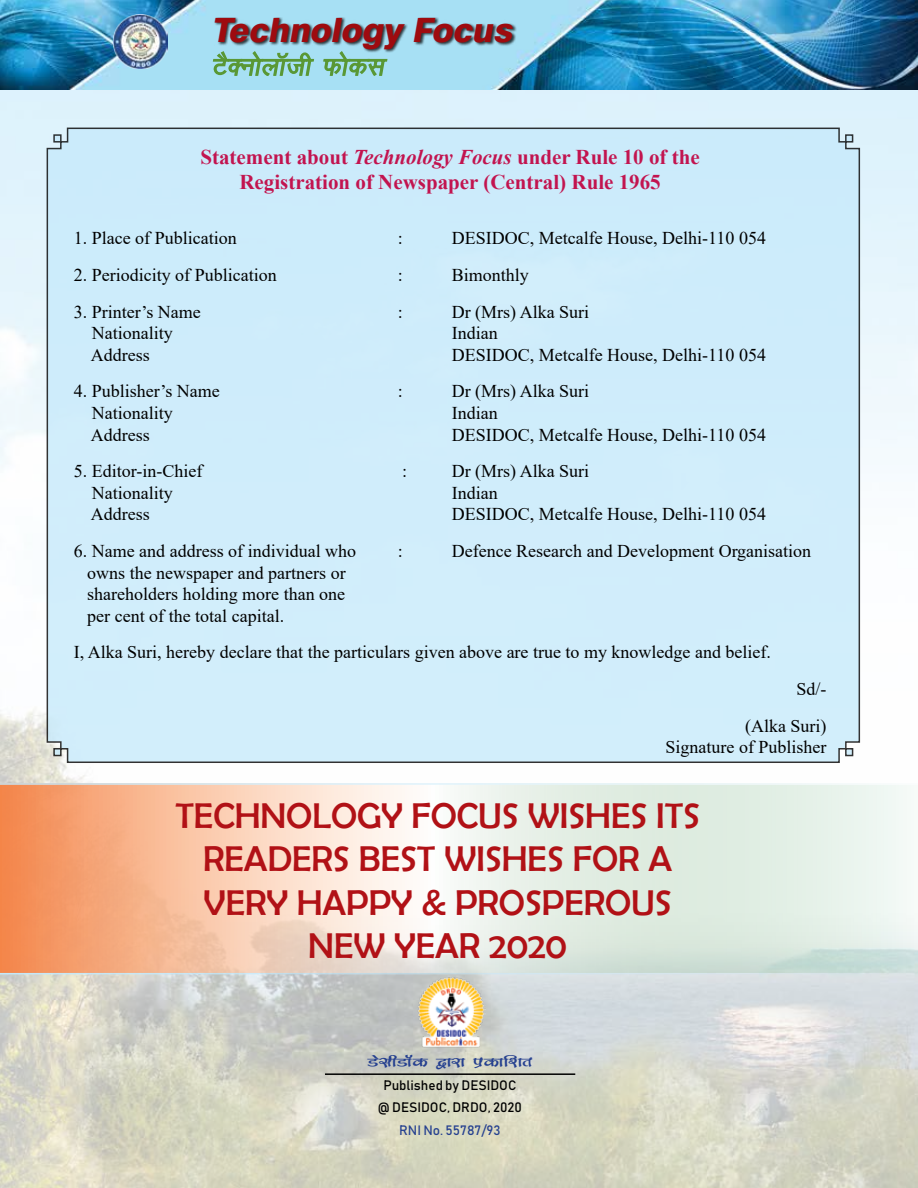
<style>
.page{position:relative;width:918px;height:1188px;background:#fff}
.page>*{position:absolute;margin:0;border:0;box-sizing:border-box;transform-origin:0 0}
.t1{font:36px/43.2px "Berlin Sans FB";color:#b11116;text-align:center}
.t2{font:italic 800 33.6px "Swiss 721 BT";color:#9e0b0f}
.t3{font:700 21px/25.2px "Times New Roman";color:#c2144f;text-align:center}
.t4{font:18px/21.6px "Times New Roman";color:#000;text-align:justify}
.t5{font:700 15px "Kruti Dev 170";color:#25408f}
.t6{font:13.5px/22.8px "Bahnschrift";color:#000;text-align:center}
.t7{font:13.5px "Bahnschrift";color:#25408f}
.s1{font-style:italic}
</style>
<div class="page">
<img style="left:0;top:89px;width:918px;height:1099px">
<svg style="left:0;top:783px;width:918px;height:191px;background:#ecdbca"></svg>
<img style="left:0;top:0;width:918px;height:89px">
<div style="left:46px;top:127px;width:815px;height:637px;background:#d0edfb"></div>
<hr style="left:325px;top:1073px;width:250px;height:2px;background:#000">
<img style="left:414px;top:974px;width:72px;height:79px">
<div style="left:214px;top:17px;width:303px;height:36px;background:#000;opacity:.75"></div>
<svg style="left:209px;top:43px;width:179px;height:43px;background:#93ccc6"></svg>
<h2 class="t2" style="left:211px;top:10px;width:310px">Technology Focus</h2>
<p class="t3" style="left:200px;top:144px;width:501px">Statement about <span class="s1">Technology Focus</span> under Rule 10 of the<br>Registration of Newspaper (Central) Rule 1965</p>
<p class="t4" style="left:74px;top:227px;width:164px">1. Place of Publication</p>
<p class="t4" style="left:398px;top:227px;width:7px">:</p>
<p class="t4" style="left:452px;top:227px;width:316px">DESIDOC, Metcalfe House, Delhi-110 054</p>
<p class="t4" style="left:74px;top:264px;width:205px">2. Periodicity of Publication</p>
<p class="t4" style="left:398px;top:264px;width:7px">:</p>
<p class="t4" style="left:452px;top:264px;width:79px">Bimonthly</p>
<p class="t4" style="left:74px;top:300px;width:129px">3. Printer’s Name</p>
<p class="t4" style="left:398px;top:300px;width:7px">:</p>
<p class="t4" style="left:452px;top:300px;width:139px">Dr (Mrs) Alka Suri</p>
<p class="t4" style="left:92px;top:322px;width:82px">Nationality</p>
<p class="t4" style="left:452px;top:322px;width:47px">Indian</p>
<p class="t4" style="left:91px;top:343px;width:60px">Address</p>
<p class="t4" style="left:452px;top:343px;width:316px">DESIDOC, Metcalfe House, Delhi-110 054</p>
<p class="t4" style="left:74px;top:380px;width:148px">4. Publisher’s Name</p>
<p class="t4" style="left:398px;top:380px;width:7px">:</p>
<p class="t4" style="left:452px;top:380px;width:139px">Dr (Mrs) Alka Suri</p>
<p class="t4" style="left:92px;top:402px;width:82px">Nationality</p>
<p class="t4" style="left:452px;top:402px;width:47px">Indian</p>
<p class="t4" style="left:91px;top:423px;width:60px">Address</p>
<p class="t4" style="left:452px;top:423px;width:316px">DESIDOC, Metcalfe House, Delhi-110 054</p>
<p class="t4" style="left:74px;top:460px;width:130px">5. Editor-in-Chief</p>
<p class="t4" style="left:402px;top:460px;width:7px">:</p>
<p class="t4" style="left:452px;top:460px;width:139px">Dr (Mrs) Alka Suri</p>
<p class="t4" style="left:92px;top:481px;width:82px">Nationality</p>
<p class="t4" style="left:452px;top:481px;width:47px">Indian</p>
<p class="t4" style="left:91px;top:503px;width:60px">Address</p>
<p class="t4" style="left:452px;top:503px;width:316px">DESIDOC, Metcalfe House, Delhi-110 054</p>
<p class="t4" style="left:74px;top:540px;width:284px">6. Name and address of individual who</p>
<p class="t4" style="left:398px;top:540px;width:7px">:</p>
<p class="t4" style="left:452px;top:540px;width:361px">Defence Research and Development Organisation</p>
<p class="t4" style="left:87px;top:561px;width:260px">owns the newspaper and partners or shareholders holding more than one per cent of the total capital.</p>
<p class="t4" style="left:74px;top:641px;width:699px">I, Alka Suri, hereby declare that the particulars given above are true to my knowledge and belief.</p>
<p class="t4" style="left:745px;top:670px;width:83px;line-height:36.6px;text-align:right">Sd/-<br>(Alka Suri)</p>
<p class="t4" style="left:666px;top:736px;width:162px">Signature of Publisher</p>
<h1 class="t1" style="left:176px;top:794px;width:526px">TECHNOLOGY FOCUS WISHES ITS<br>READERS BEST WISHES FOR A<br>VERY HAPPY &amp; PROSPEROUS<br>NEW YEAR 2020</h1>
<p class="t5" style="left:368px;top:1053px;width:166px">MslhMkWd }kjk izdkf'kr</p>
<p class="t6" style="left:378px;top:1073px;width:146px">Published by DESIDOC @ DESIDOC, DRDO, 2020</p>
<p class="t7" style="left:399px;top:1122px;width:103px">RNI No. 55787/93</p>
</div>
